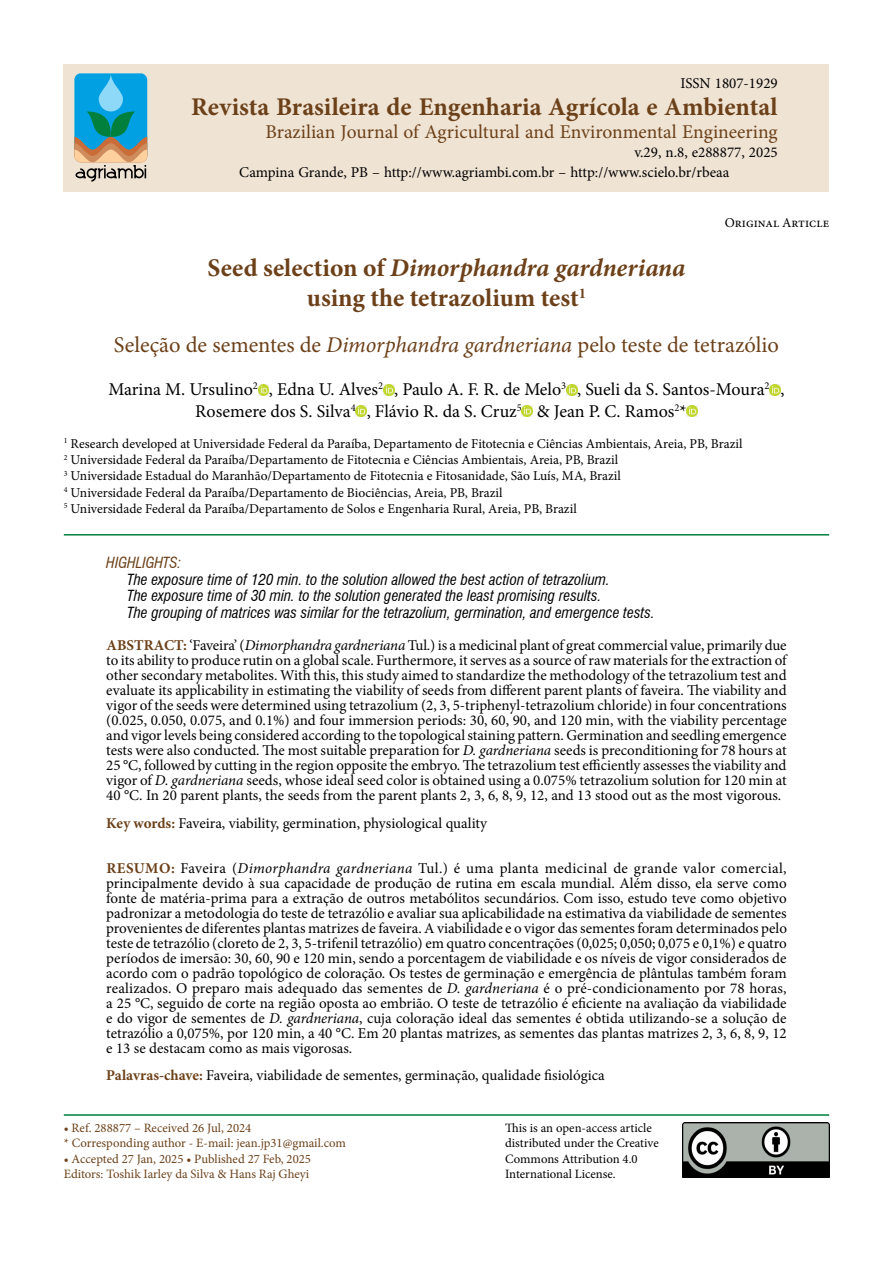
<style>
.page{position:relative;width:893px;height:1263px;background:#fff}
.page>*{position:absolute;margin:0;border:0;box-sizing:border-box;transform-origin:0 0}
.t1{font:700 25.5px/30.6px "Minion Pro";letter-spacing:-.005em;color:#6c4119;text-align:center}
.t2{font:22.5px "Minion Pro";color:#6c4119}
.t3{font:19.5px "Minion Pro";color:#6c4119}
.t4{font:18px/21.6px "Minion Pro";color:#000}
.t5{font:15px/15px "Minion Pro";color:#000;text-align:justify}
.t6{font:italic condensed 15px/16.5px "Swiss 721 BT";color:#000}
.t7{font:italic condensed 15px "Swiss 721 BT";color:#6c4119}
.t8{font:13.5px/16.2px "Minion Pro";color:#000}
.t9{font:12.75px/15.3px "Minion Pro";color:#6c4119}
.t10{font:12.75px/15.3px "Minion Pro";letter-spacing:-.005em;color:#000}
.s1{font-style:italic}
.s2{font-weight:700;color:#6c4119}
</style>
<div class="page">
<div style="left:64px;top:64px;width:765px;height:127px;background:#efe3d4"></div>
<img style="left:682px;top:1123px;width:147px;height:55px">
<svg style="left:74px;top:73px;width:73px;height:109px;background:#53a2b4"></svg>
<hr style="left:64px;top:1114px;width:765px;height:2px;background:#007f3e">
<svg style="left:258px;top:384px;width:11px;height:11px"></svg>
<svg style="left:383px;top:384px;width:11px;height:11px"></svg>
<svg style="left:566px;top:384px;width:11px;height:11px"></svg>
<svg style="left:770px;top:384px;width:10px;height:11px"></svg>
<svg style="left:356px;top:406px;width:11px;height:11px"></svg>
<svg style="left:522px;top:406px;width:11px;height:11px"></svg>
<svg style="left:687px;top:406px;width:11px;height:11px"></svg>
<hr style="left:64px;top:534px;width:765px;height:1px;background:#007f3e">
<p class="t5" style="left:680px;top:76px;width:99px">ISSN 1807-1929</p>
<h1 class="t1" style="left:191px;top:91px;width:588px">Revista Brasileira de Engenharia Agrícola e Ambiental</h1>
<h3 class="t3" style="left:265px;top:119px;width:514px">Brazilian Journal of Agricultural and Environmental Engineering</h3>
<p class="t5" style="left:634px;top:145px;width:145px">v.29, n.8, e288877, 2025</p>
<p class="t5" style="left:239px;top:165px;width:492px">Campina Grande, PB – http://www.agriambi.com.br – http://www.scielo.br/rbeaa</p>
<h1 class="t1" style="left:208px;top:252px;width:479px">Seed selection of <span class="s1">Dimorphandra gardneriana </span>using the tetrazolium test<sup>1</sup></h1>
<p class="t8" style="left:725px;top:215px;width:106px">Original Article</p>
<h2 class="t2" style="left:114px;top:330px;width:667px">Seleção de sementes de <span class="s1">Dimorphandra gardneriana</span> pelo teste de tetrazólio</h2>
<p class="t4" style="left:195px;top:379px;width:591px;text-indent:-87px">Marina M. Ursulino<sup>2</sup> , Edna U. Alves<sup>2</sup> , Paulo A. F. R. de Melo<sup>3</sup> , Sueli da S. Santos-Moura<sup>2</sup> ,<br>Rosemere dos S. Silva<sup>4</sup> , Flávio R. da S. Cruz<sup>5</sup> &amp; Jean P. C. Ramos<sup>2</sup>*</p>
<p class="t8" style="left:64px;top:436px;width:680px"><sup>1</sup> Research developed at Universidade Federal da Paraíba, Departamento de Fitotecnia e Ciências Ambientais, Areia, PB, Brazil <sup>2</sup> Universidade Federal da Paraíba/Departamento de Fitotecnia e Ciências Ambientais, Areia, PB, Brazil<br><sup>3</sup> Universidade Estadual do Maranhão/Departamento de Fitotecnia e Fitosanidade, São Luís, MA, Brazil<br><sup>4</sup> Universidade Federal da Paraíba/Departamento de Biociências, Areia, PB, Brazil<br><sup>5</sup> Universidade Federal da Paraíba/Departamento de Solos e Engenharia Rural, Areia, PB, Brazil</p>
<p class="t7" style="left:106px;top:554px;width:76px">HIGHLIGHTS:</p>
<p class="t6" style="left:128px;top:571px;width:529px">The exposure time of 120 min. to the solution allowed the best action of tetrazolium.<br>The exposure time of 30 min. to the solution generated the least promising results.<br>The grouping of matrices was similar for the tetrazolium, germination, and emergence tests.</p>
<p class="t5" style="left:106px;top:638px;width:682px"><span class="s2">ABSTRACT:</span> ‘Faveira’ (<span class="s1">Dimorphandra gardneriana</span> Tul.) is a medicinal plant of great commercial value, primarily due to its ability to produce rutin on a global scale. Furthermore, it serves as a source of raw materials for the extraction of other secondary metabolites. With this, this study aimed to standardize the methodology of the tetrazolium test and evaluate its applicability in estimating the viability of seeds from different parent plants of faveira. The viability and vigor of the seeds were determined using tetrazolium (2, 3, 5-triphenyl-tetrazolium chloride) in four concentrations (0.025, 0.050, 0.075, and 0.1%) and four immersion periods: 30, 60, 90, and 120 min, with the viability percentage and vigor levels being considered according to the topological staining pattern. Germination and seedling emergence tests were also conducted. The most suitable preparation for <span class="s1">D. gardneriana</span> seeds is preconditioning for 78 hours at 25 °C, followed by cutting in the region opposite the embryo. The tetrazolium test efficiently assesses the viability and vigor of <span class="s1">D. gardneriana</span> seeds, whose ideal seed color is obtained using a 0.075% tetrazolium solution for 120 min at 40 °C. In 20 parent plants, the seeds from the parent plants 2, 3, 6, 8, 9, 12, and 13 stood out as the most vigorous.</p>
<p class="t5" style="left:106px;top:815px;width:382px"><span class="s2">Key words:</span> Faveira, viability, germination, physiological quality</p>
<p class="t5" style="left:106px;top:860px;width:682px"><span class="s2">RESUMO:</span> Faveira (<span class="s1">Dimorphandra gardneriana</span> Tul.) é uma planta medicinal de grande valor comercial, principalmente devido à sua capacidade de produção de rutina em escala mundial. Além disso, ela serve como fonte de matéria-prima para a extração de outros metabólitos secundários. Com isso, estudo teve como objetivo padronizar a metodologia do teste de tetrazólio e avaliar sua aplicabilidade na estimativa da viabilidade de sementes provenientes de diferentes plantas matrizes de faveira. A viabilidade e o vigor das sementes foram determinados pelo teste de tetrazólio (cloreto de 2, 3, 5-trifenil tetrazólio) em quatro concentrações (0,025; 0,050; 0,075 e 0,1%) e quatro períodos de imersão: 30, 60, 90 e 120 min, sendo a porcentagem de viabilidade e os níveis de vigor considerados de acordo com o padrão topológico de coloração. Os testes de germinação e emergência de plântulas também foram realizados. O preparo mais adequado das sementes de <span class="s1">D. gardneriana</span> é o pré-condicionamento por 78 horas, a 25 °C, seguido de corte na região oposta ao embrião. O teste de tetrazólio é eficiente na avaliação da viabilidade e do vigor de sementes de <span class="s1">D. gardneriana</span>, cuja coloração ideal das sementes é obtida utilizando-se a solução de tetrazólio a 0,075%, por 120 min, a 40 °C. Em 20 plantas matrizes, as sementes das plantas matrizes 2, 3, 6, 8, 9, 12 e 13 se destacam como as mais vigorosas.</p>
<p class="t5" style="left:106px;top:1068px;width:500px"><span class="s2">Palavras-chave:</span> Faveira, viabilidade de sementes, germinação, qualidade fisiológica</p>
<p class="t9" style="left:64px;top:1120px;width:284px">• Ref. 288877 – Received 26 Jul, 2024<br>* Corresponding author - E-mail: jean.jp31@gmail.com</p>
<p class="t9" style="left:64px;top:1151px;width:249px">• Accepted 27 Jan, 2025 • Published 27 Feb, 2025<br>Editors: Toshik Iarley da Silva &amp; Hans Raj Gheyi</p>
<p class="t10" style="left:505px;top:1120px;width:155px">This is an open-access article distributed under the Creative<br>Commons Attribution 4.0<br>International License.</p>
</div>
